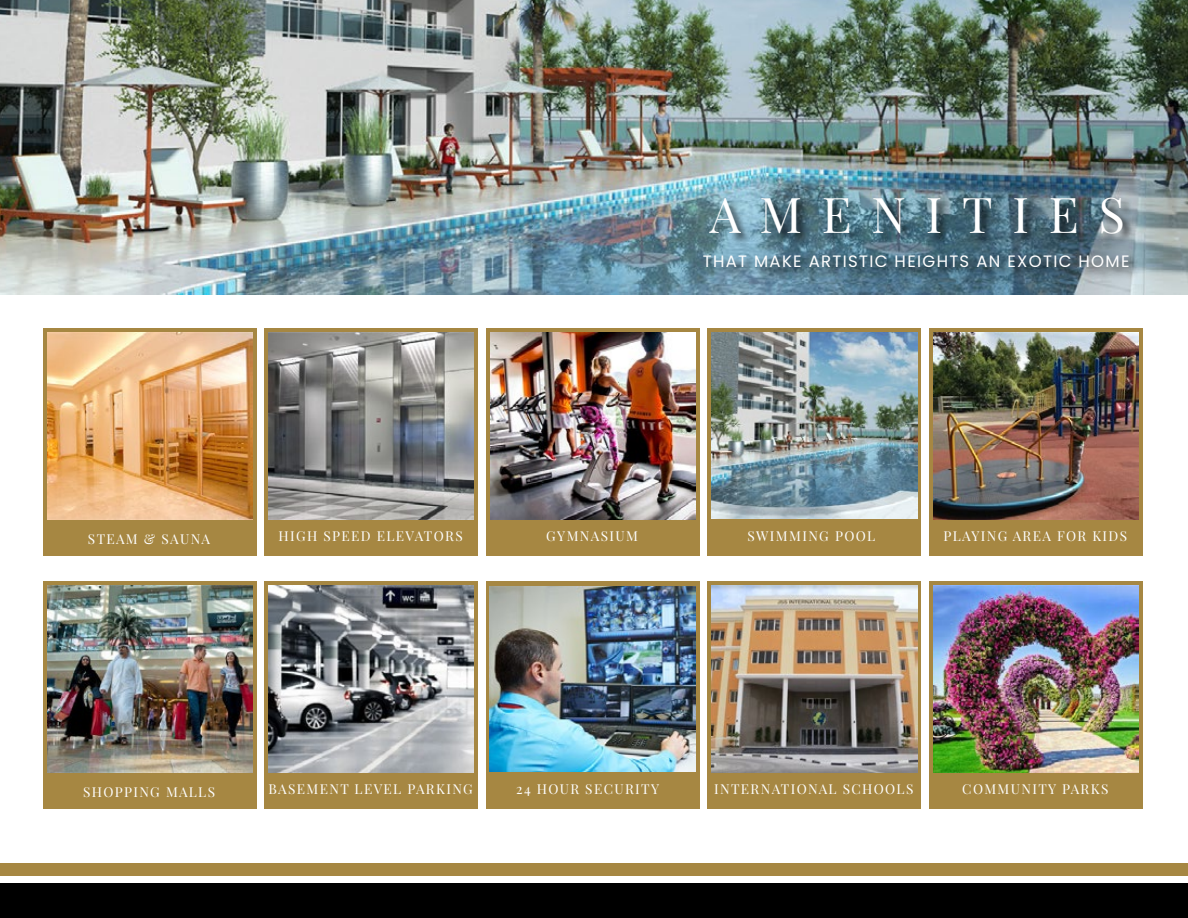
<style>
.page{position:relative;width:1188px;height:918px;background:#fff}
.page>*{position:absolute;margin:0;border:0;box-sizing:border-box;transform-origin:0 0}
.t1{font:49.2px "Playfair Display";letter-spacing:.4em;color:#fff}
.t2{font:16.5px "Poppins";letter-spacing:.08em;color:#fff}
.t3{font:13.65px "Playfair Display";letter-spacing:.1em;color:#fff}
</style>
<div class="page">
<img style="left:0;top:0;width:1188px;height:294px">
<img style="left:705px;top:186px;width:439px;height:63px">
<div style="left:0;top:884px;width:1188px;height:34px;background:#000"></div>
<div style="left:0;top:863px;width:1188px;height:12px;background:#a68742"></div>
<img style="left:698px;top:249px;width:448px;height:43px">
<div style="left:43px;top:328px;width:214px;height:228px;background:#a68742"></div>
<img style="left:47px;top:332px;width:205px;height:187px">
<div style="left:264px;top:328px;width:214px;height:228px;background:#a68742"></div>
<img style="left:269px;top:332px;width:205px;height:187px">
<div style="left:486px;top:328px;width:214px;height:228px;background:#a68742"></div>
<img style="left:490px;top:332px;width:205px;height:187px">
<div style="left:708px;top:328px;width:213px;height:228px;background:#a68742"></div>
<img style="left:711px;top:333px;width:206px;height:186px">
<div style="left:929px;top:328px;width:214px;height:228px;background:#a68742"></div>
<img style="left:933px;top:333px;width:206px;height:186px">
<div style="left:43px;top:582px;width:214px;height:227px;background:#a68742"></div>
<img style="left:47px;top:586px;width:205px;height:186px">
<div style="left:264px;top:582px;width:214px;height:227px;background:#a68742"></div>
<img style="left:269px;top:586px;width:205px;height:186px">
<div style="left:486px;top:582px;width:214px;height:227px;background:#a68742"></div>
<img style="left:490px;top:586px;width:206px;height:186px">
<div style="left:708px;top:582px;width:213px;height:227px;background:#a68742"></div>
<img style="left:712px;top:586px;width:205px;height:186px">
<div style="left:929px;top:582px;width:214px;height:227px;background:#a68742"></div>
<img style="left:933px;top:586px;width:206px;height:186px">
<h1 class="t1" style="left:710px;top:183px;width:417px">AMENITIES</h1>
<p class="t2" style="left:703px;top:252px;width:428px">THAT MAKE ARTISTIC HEIGHTS AN EXOTIC HOME</p>
<p class="t3" style="left:88px;top:530px;width:124px">STEAM &amp; SAUNA</p>
<p class="t3" style="left:279px;top:527px;width:186px">HIGH SPEED ELEVATORS</p>
<p class="t3" style="left:546px;top:527px;width:93px">GYMNASIUM</p>
<p class="t3" style="left:748px;top:527px;width:129px">SWIMMING POOL</p>
<p class="t3" style="left:943px;top:527px;width:185px">PLAYING AREA FOR KIDS</p>
<p class="t3" style="left:83px;top:783px;width:133px">SHOPPING MALLS</p>
<p class="t3" style="left:268px;top:780px;width:206px">BASEMENT LEVEL PARKING</p>
<p class="t3" style="left:516px;top:780px;width:145px">24 HOUR SECURITY</p>
<p class="t3" style="left:714px;top:780px;width:201px">INTERNATIONAL SCHOOLS</p>
<p class="t3" style="left:962px;top:780px;width:148px">COMMUNITY PARKS</p>
</div>
